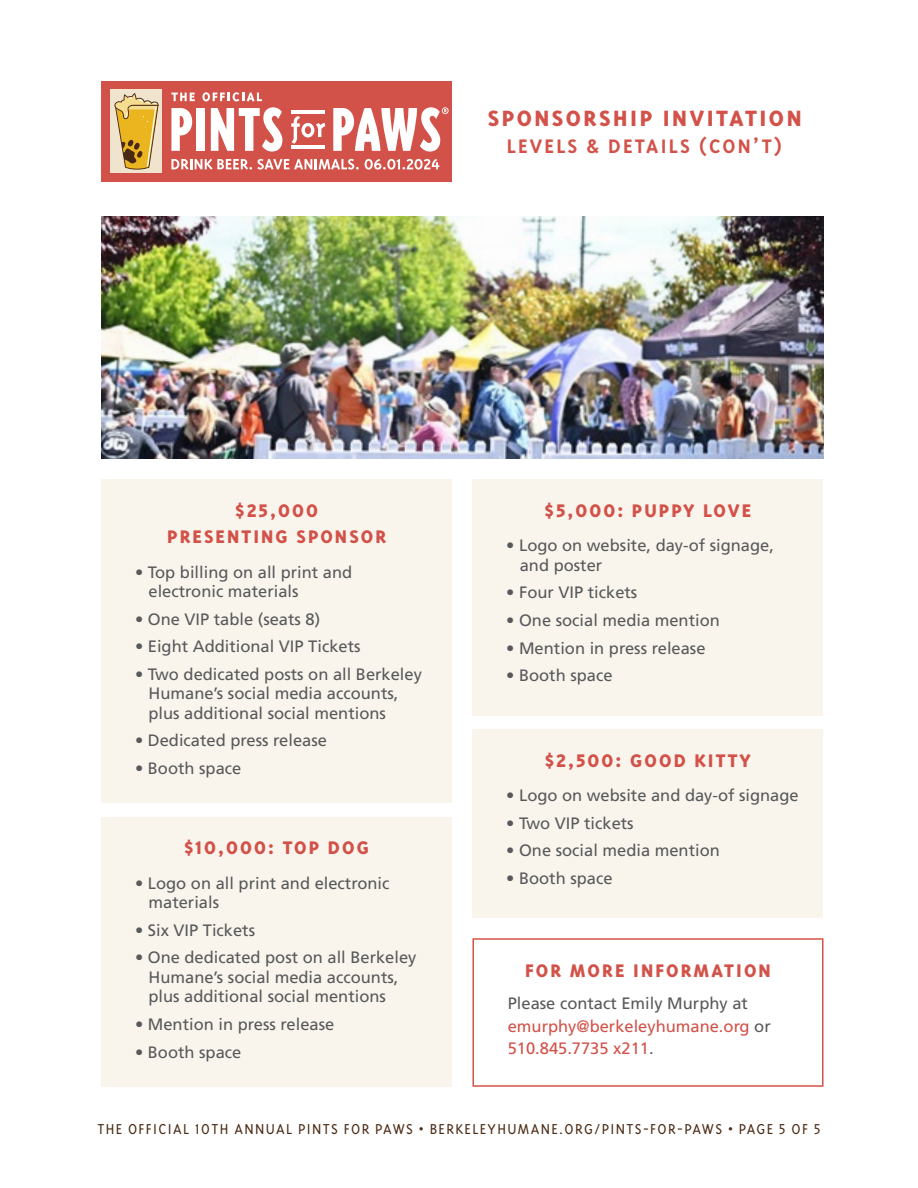
<style>
.page{position:relative;width:918px;height:1188px;background:#fff}
.page>*{position:absolute;margin:0;border:0;box-sizing:border-box;transform-origin:0 0}
.t1{font:800 25.5px "Triplex Sans OT";letter-spacing:.1em;color:#d25249}
.t2{font:700 22.5px "Triplex Sans OT";letter-spacing:.1em;color:#d25249}
.t3{font:800 21px/26.2px "Triplex Sans OT";letter-spacing:.1em;color:#d25249;text-align:center}
.t4{font:16.5px/19.5px "Frutiger LT 55 Rm";color:#58595b}
.t5{font:300 16.5px "Triplex Sans OT";letter-spacing:.085em;color:#4a2914}
.t6{font:16.5px/22.5px "Frutiger LT 55 Rm";color:#d25249}
.s1{color:#58595b}
</style>
<div class="page">
<div style="left:101px;top:81px;width:351px;height:101px;background:#d25249"></div>
<div style="left:196px;top:108px;width:9px;height:43px;background:#fff"></div>
<svg style="left:171px;top:108px;width:21px;height:43px"></svg>
<svg style="left:211px;top:107px;width:71px;height:45px"></svg>
<svg style="left:291px;top:116px;width:34px;height:28px"></svg>
<hr style="left:291px;top:146px;width:34px;height:3px;background:#fff">
<hr style="left:291px;top:110px;width:34px;height:3px;background:#fff">
<svg style="left:333px;top:107px;width:116px;height:45px"></svg>
<svg style="left:171px;top:93px;width:24px;height:8px"></svg>
<svg style="left:202px;top:92px;width:60px;height:9px"></svg>
<svg style="left:171px;top:159px;width:188px;height:11px"></svg>
<svg style="left:365px;top:159px;width:74px;height:11px"></svg>
<div style="left:110px;top:89px;width:52px;height:84px;background:#f0e4ce"></div>
<svg style="left:114px;top:93px;width:45px;height:77px"></svg>
<div style="left:101px;top:479px;width:351px;height:324px;background:#f9f5ed"></div>
<img style="left:101px;top:216px;width:723px;height:243px">
<div style="left:101px;top:817px;width:351px;height:270px;background:#f9f5ed"></div>
<div style="left:472px;top:479px;width:352px;height:237px;background:#f9f5ed"></div>
<div style="left:472px;top:729px;width:352px;height:189px;background:#f9f5ed"></div>
<div style="left:472px;top:938px;width:352px;height:149px;border:2px solid #d25249"></div>
<h1 class="t1" style="left:488px;top:104px;width:315px">SPONSORSHIP INVITATION</h1>
<h2 class="t2" style="left:507px;top:134px;width:277px">LEVELS &amp; DETAILS (CON’T)</h2>
<p class="t3" style="left:167px;top:497px;width:220px">$25,000<br>PRESENTING SPONSOR</p>
<p class="t4" style="left:148px;top:562px;width:205px;text-indent:-13px">• Top billing on all print and electronic materials</p>
<p class="t4" style="left:135px;top:609px;width:187px">• One VIP table (seats 8)</p>
<p class="t4" style="left:135px;top:637px;width:227px">• Eight Additional VIP Tickets</p>
<p class="t4" style="left:148px;top:664px;width:275px;text-indent:-13px">• Two dedicated posts on all Berkeley<br>Humane’s social media accounts, plus additional social mentions</p>
<p class="t4" style="left:135px;top:731px;width:193px">• Dedicated press release</p>
<p class="t4" style="left:135px;top:759px;width:108px">• Booth space</p>
<p class="t3" style="left:184px;top:835px;width:186px">$10,000: TOP DOG</p>
<p class="t4" style="left:148px;top:873px;width:243px;text-indent:-13px">• Logo on all print and electronic materials</p>
<p class="t4" style="left:135px;top:920px;width:122px">• Six VIP Tickets</p>
<p class="t4" style="left:148px;top:948px;width:270px;text-indent:-13px">• One dedicated post on all Berkeley<br>Humane’s social media accounts, plus additional social mentions</p>
<p class="t4" style="left:135px;top:1015px;width:201px">• Mention in press release</p>
<p class="t4" style="left:135px;top:1042px;width:108px">• Booth space</p>
<p class="t3" style="left:545px;top:497px;width:208px">$5,000: PUPPY LOVE</p>
<p class="t4" style="left:520px;top:536px;width:256px;text-indent:-13px">• Logo on website, day-of signage, and poster</p>
<p class="t4" style="left:506px;top:583px;width:133px">• Four VIP tickets</p>
<p class="t4" style="left:506px;top:611px;width:215px">• One social media mention</p>
<p class="t4" style="left:506px;top:638px;width:201px">• Mention in press release</p>
<p class="t4" style="left:506px;top:666px;width:108px">• Booth space</p>
<p class="t3" style="left:545px;top:747px;width:207px">$2,500: GOOD KITTY</p>
<p class="t4" style="left:506px;top:786px;width:294px">• Logo on website and day-of signage</p>
<p class="t4" style="left:506px;top:813px;width:129px">• Two VIP tickets</p>
<p class="t4" style="left:506px;top:841px;width:215px">• One social media mention</p>
<p class="t4" style="left:506px;top:868px;width:108px">• Booth space</p>
<p class="t3" style="left:525px;top:958px;width:247px">FOR MORE INFORMATION</p>
<p class="t6" style="left:508px;top:992px;width:265px"><span class="s1">Please contact Emily Murphy at </span>emurphy@berkeleyhumane.org <span class="s1">or<br></span>510.845.7735 x211<span class="s1">.</span></p>
<p class="t5" style="left:97px;top:1120px;width:725px">THE OFFICIAL 10TH ANNUAL PINTS FOR PAWS • BERKELEYHUMANE.ORG/PINTS-FOR-PAWS • PAGE 5 OF 5</p>
</div>
